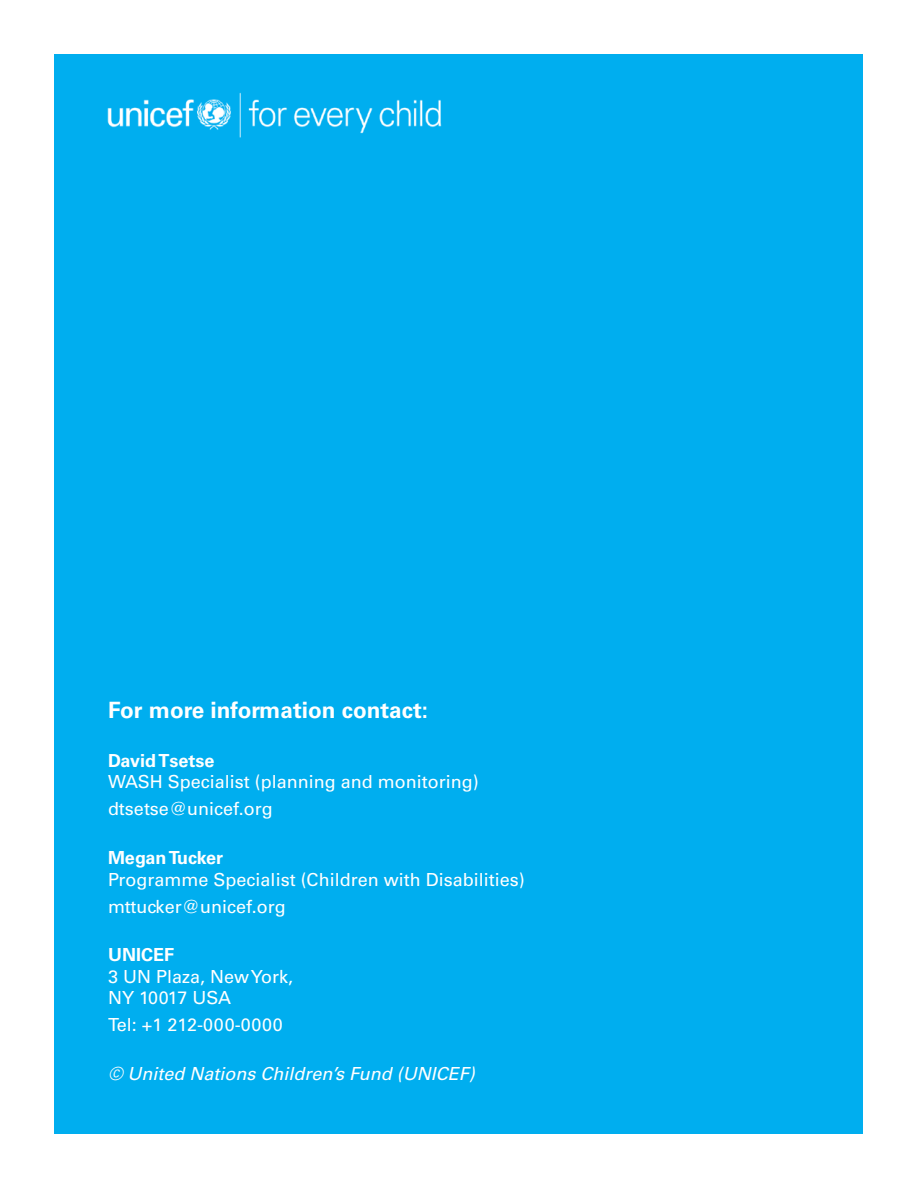
<style>
.page{position:relative;width:918px;height:1188px;background:#fff}
.page>*{position:absolute;margin:0;border:0;box-sizing:border-box;transform-origin:0 0}
.t1{font:700 22.5px "Univers LT Std";color:#fff}
.t2{font:18px/27px "Univers LT Std";color:#fff}
.t3{font:italic 18px "Univers LT Std";color:#fff}
.t4{font:700 18px "Univers LT Std";color:#fff}
.t5{font:18px "Univers LT Std";letter-spacing:.04em;color:#fff}
</style>
<div class="page">
<div style="left:55px;top:55px;width:808px;height:1078px;background:#00aeef"></div>
<img style="left:107px;top:92px;width:335px;height:46px">
<p class="t1" style="left:108px;top:697px;width:322px">For more information contact:</p>
<p class="t4" style="left:108px;top:750px;width:108px">David Tsetse</p>
<p class="t2" style="left:108px;top:769px;width:372px">WASH Specialist (planning and monitoring) dtsetse@unicef.org</p>
<p class="t4" style="left:108px;top:847px;width:117px">Megan Tucker</p>
<p class="t2" style="left:108px;top:866px;width:418px">Programme Specialist (Children with Disabilities) mttucker@unicef.org</p>
<p class="t4" style="left:108px;top:944px;width:68px">UNICEF</p>
<p class="t2" style="left:108px;top:966px;width:187px;line-height:21.6px">3 UN Plaza, New York,<br>NY 10017 USA</p>
<p class="t5" style="left:108px;top:1014px;width:176px">Tel: +1 212-000-0000</p>
<p class="t3" style="left:108px;top:1063px;width:368px">© United Nations Children’s Fund (UNICEF)</p>
</div>
